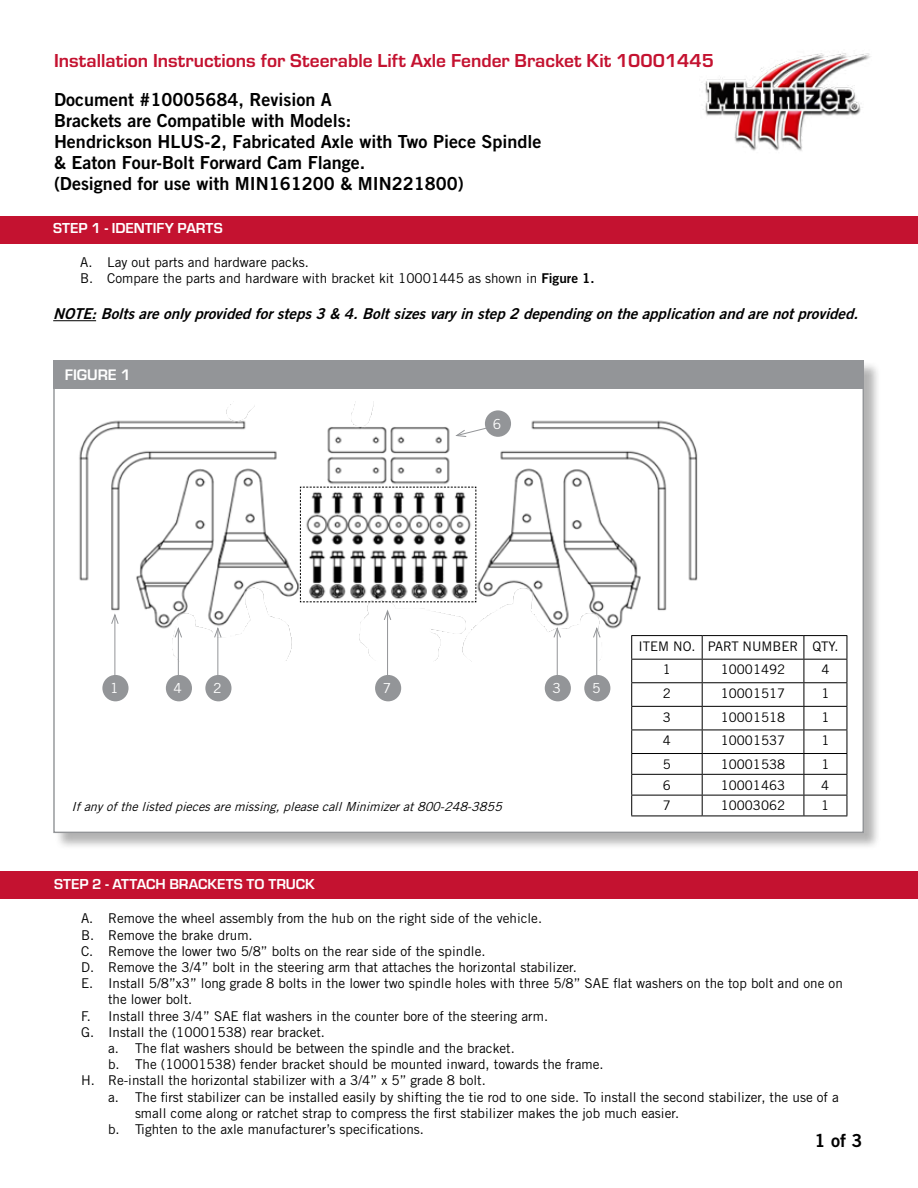
<style>
.page{position:relative;width:918px;height:1188px;background:#fff}
.page>*{position:absolute;margin:0;border:0;box-sizing:border-box;transform-origin:0 0}
.t1{font:700 19.5px "Eurostile";color:#c41230}
.t2{font:18px/21px "Trade Gothic LT Std Bd 2";color:#000}
.t3{font:700 15.9px "Eurostile";color:#fff}
.t4{font:italic 15px "Trade Gothic LT Std Bd 2";color:#000}
.t5{font:700 15px "Eurostile";color:#fff}
.t6{font:13.8px "Trade Gothic LT Std";color:#fff}
.t7{font:13.5px/16.2px "Trade Gothic LT Std";color:#000}
.t8{font:13.2px/23.5px "Trade Gothic LT Std";color:#000}
.t9{font:italic 12.45px "Trade Gothic LT Std";color:#000}
.s1{font-family:"Trade Gothic LT Std Bd 2"}
</style>
<div class="page">
<div style="left:54px;top:361px;width:827px;height:489px;background:#000;opacity:.3"></div>
<div style="left:54px;top:361px;width:809px;height:471px;background:#fff"></div>
<div style="left:0;top:216px;width:918px;height:28px;background:#c41230"></div>
<div style="left:0;top:871px;width:918px;height:27px;background:#c41230"></div>
<hr style="left:53px;top:320px;width:43px;height:1px;background:#000">
<img style="left:79px;top:401px;width:630px;height:260px">
<div style="left:53px;top:360px;width:811px;height:29px;background:#939598"></div>
<img style="left:703px;top:53px;width:168px;height:98px">
<svg style="left:300px;top:486px;width:177px;height:117px"></svg>
<div style="left:485px;top:410px;width:26px;height:27px;background:#939598;border-radius:50%"></div>
<div style="left:375px;top:675px;width:26px;height:26px;background:#939598;border-radius:50%"></div>
<div style="left:584px;top:675px;width:26px;height:26px;background:#939598;border-radius:50%"></div>
<div style="left:166px;top:675px;width:26px;height:26px;background:#939598;border-radius:50%"></div>
<div style="left:545px;top:675px;width:26px;height:26px;background:#939598;border-radius:50%"></div>
<div style="left:205px;top:675px;width:27px;height:26px;background:#939598;border-radius:50%"></div>
<div style="left:102px;top:675px;width:27px;height:26px;background:#939598;border-radius:50%"></div>
<hr style="left:631px;top:635px;width:71px;height:1px;background:#000">
<hr style="left:702px;top:635px;width:102px;height:1px;background:#000">
<hr style="left:804px;top:635px;width:43px;height:1px;background:#000">
<hr style="left:631px;top:659px;width:71px;height:1px;background:#000">
<hr style="left:702px;top:659px;width:102px;height:1px;background:#000">
<hr style="left:804px;top:659px;width:43px;height:1px;background:#000">
<hr style="left:631px;top:682px;width:71px;height:1px;background:#000">
<hr style="left:702px;top:682px;width:102px;height:1px;background:#000">
<hr style="left:804px;top:682px;width:43px;height:1px;background:#000">
<hr style="left:631px;top:706px;width:71px;height:1px;background:#000">
<hr style="left:702px;top:706px;width:102px;height:1px;background:#000">
<hr style="left:804px;top:706px;width:43px;height:1px;background:#000">
<hr style="left:631px;top:730px;width:71px;height:1px;background:#000">
<hr style="left:702px;top:730px;width:102px;height:1px;background:#000">
<hr style="left:804px;top:730px;width:43px;height:1px;background:#000">
<hr style="left:631px;top:753px;width:71px;height:1px;background:#000">
<hr style="left:702px;top:753px;width:102px;height:1px;background:#000">
<hr style="left:804px;top:753px;width:43px;height:1px;background:#000">
<hr style="left:631px;top:774px;width:71px;height:1px;background:#000">
<hr style="left:702px;top:774px;width:102px;height:1px;background:#000">
<hr style="left:804px;top:774px;width:43px;height:1px;background:#000">
<hr style="left:631px;top:795px;width:71px;height:1px;background:#000">
<svg style="left:631px;top:636px;width:1px;height:180px"></svg>
<hr style="left:702px;top:795px;width:102px;height:1px;background:#000">
<svg style="left:702px;top:636px;width:1px;height:180px"></svg>
<hr style="left:804px;top:795px;width:43px;height:1px;background:#000">
<svg style="left:804px;top:636px;width:1px;height:180px"></svg>
<svg style="left:847px;top:636px;width:1px;height:180px"></svg>
<hr style="left:631px;top:816px;width:71px;height:1px;background:#000">
<hr style="left:702px;top:816px;width:102px;height:1px;background:#000">
<hr style="left:804px;top:816px;width:43px;height:1px;background:#000">
<svg style="left:455px;top:427px;width:35px;height:10px"></svg>
<hr style="left:387px;top:611px;width:1px;height:67px;background:#939598">
<svg style="left:383px;top:609px;width:9px;height:12px"></svg>
<hr style="left:596px;top:628px;width:1px;height:50px;background:#939598">
<svg style="left:593px;top:626px;width:8px;height:12px"></svg>
<hr style="left:178px;top:628px;width:1px;height:50px;background:#939598">
<svg style="left:174px;top:626px;width:8px;height:12px"></svg>
<hr style="left:557px;top:628px;width:1px;height:50px;background:#939598">
<svg style="left:553px;top:626px;width:8px;height:12px"></svg>
<hr style="left:218px;top:628px;width:1px;height:50px;background:#939598">
<svg style="left:214px;top:626px;width:8px;height:12px"></svg>
<hr style="left:115px;top:615px;width:1px;height:63px;background:#939598">
<svg style="left:111px;top:613px;width:8px;height:12px"></svg>
<h1 class="t1" style="left:54px;top:47px;width:662px">Installation Instructions for Steerable Lift Axle Fender Bracket Kit 10001445</h1>
<h2 class="t2" style="left:54px;top:89px;width:489px">Document #10005684, Revision A<br>Brackets are Compatible with Models:<br>Hendrickson HLUS-2, Fabricated Axle with Two Piece Spindle &amp; Eaton Four-Bolt Forward Cam Flange.<br>(Designed for use with MIN161200 &amp; MIN221800)</h2>
<p class="t5" style="left:53px;top:217px;width:171px">STEP 1 - IDENTIFY PARTS</p>
<p class="t7" style="left:80px;top:254px;width:516px">A. Lay out parts and hardware packs.<br>B. Compare the parts and hardware with bracket kit 10001445 as shown in <span class="s1">Figure 1.</span></p>
<p class="t4" style="left:53px;top:305px;width:811px">NOTE:Boltsareonlyprovidedforsteps3 &amp; 4.Boltsizesvaryinstep2 dependingontheapplicationandarenotprovided.</p>
<p class="t3" style="left:65px;top:363px;width:67px">FIGURE 1</p>
<p class="t6" style="left:493px;top:415px;width:10px">6</p>
<p class="t6" style="left:110px;top:680px;width:10px">1</p>
<p class="t6" style="left:174px;top:680px;width:10px">4</p>
<p class="t6" style="left:213px;top:680px;width:10px">2</p>
<p class="t6" style="left:383px;top:680px;width:10px">7</p>
<p class="t6" style="left:553px;top:680px;width:10px">3</p>
<p class="t6" style="left:592px;top:680px;width:10px">5</p>
<p class="t8" style="left:663px;top:634px;width:177px;text-indent:-25px">ITEM NO. PART NUMBER QTY.<br>1</p>
<p class="t8" style="left:721px;top:658px;width:66px">10001492</p>
<p class="t8" style="left:821px;top:658px;width:10px">4</p>
<p class="t8" style="left:663px;top:681px;width:10px">2</p>
<p class="t8" style="left:721px;top:681px;width:66px">10001517</p>
<p class="t8" style="left:821px;top:681px;width:10px">1</p>
<p class="t8" style="left:663px;top:705px;width:10px">3</p>
<p class="t8" style="left:721px;top:705px;width:66px">10001518</p>
<p class="t8" style="left:821px;top:705px;width:10px">1</p>
<p class="t8" style="left:663px;top:728px;width:10px">4</p>
<p class="t8" style="left:721px;top:728px;width:66px">10001537</p>
<p class="t8" style="left:821px;top:728px;width:10px">1</p>
<p class="t8" style="left:663px;top:752px;width:10px">5</p>
<p class="t8" style="left:721px;top:752px;width:66px">10001538</p>
<p class="t8" style="left:821px;top:752px;width:10px">1</p>
<p class="t8" style="left:663px;top:773px;width:10px">6</p>
<p class="t8" style="left:721px;top:773px;width:66px">10001463</p>
<p class="t8" style="left:821px;top:773px;width:10px">4</p>
<p class="t9" style="left:72px;top:799px;width:436px">Ifanyofthelistedpiecesaremissing,pleasecallMinimizerat800-248-3855</p>
<p class="t8" style="left:663px;top:794px;width:10px">7</p>
<p class="t8" style="left:721px;top:794px;width:66px">10003062</p>
<p class="t8" style="left:821px;top:794px;width:10px">1</p>
<p class="t5" style="left:54px;top:873px;width:262px">STEP 2 - ATTACH BRACKETS TO TRUCK</p>
<p class="t7" style="left:81px;top:910px;width:463px">A. Remove the wheel assembly from the hub on the right side of the vehicle.</p>
<p class="t7" style="left:81px;top:927px;width:173px">B. Remove the brake drum.</p>
<p class="t7" style="left:81px;top:943px;width:406px">C. Remove the lower two 5/8” bolts on the rear side of the spindle.</p>
<p class="t7" style="left:81px;top:959px;width:498px">D. Remove the 3/4” bolt in the steering arm that attaches the horizontal stabilizer.</p>
<p class="t7" style="left:81px;top:975px;width:763px">E. Install 5/8”x3” long grade 8 bolts in the lower two spindle holes with three 5/8” SAE flat washers on the top bolt and one on</p>
<p class="t7" style="left:108px;top:991px;width:86px">the lower bolt.</p>
<p class="t7" style="left:81px;top:1008px;width:469px">F. Install three 3/4” SAE flat washers in the counter bore of the steering arm.</p>
<p class="t7" style="left:81px;top:1024px;width:246px">G. Install the (10001538) rear bracket.</p>
<p class="t7" style="left:108px;top:1040px;width:408px">a. The flat washers should be between the spindle and the bracket.</p>
<p class="t7" style="left:108px;top:1056px;width:497px">b. The (10001538) fender bracket should be mounted inward, towards the frame.</p>
<p class="t7" style="left:81px;top:1072px;width:406px">H. Re-install the horizontal stabilizer with a 3/4” x 5” grade 8 bolt.</p>
<p class="t7" style="left:108px;top:1089px;width:732px">a. The first stabilizer can be installed easily by shifting the tie rod to one side. To install the second stabilizer, the use of a</p>
<p class="t7" style="left:135px;top:1105px;width:546px">small come along or ratchet strap to compress the first stabilizer makes the job much easier.</p>
<p class="t7" style="left:108px;top:1121px;width:317px">b. Tighten to the axle manufacturer’s specifications.</p>
<h2 class="t2" style="left:815px;top:1130px;width:49px">1 of 3</h2>
</div>
